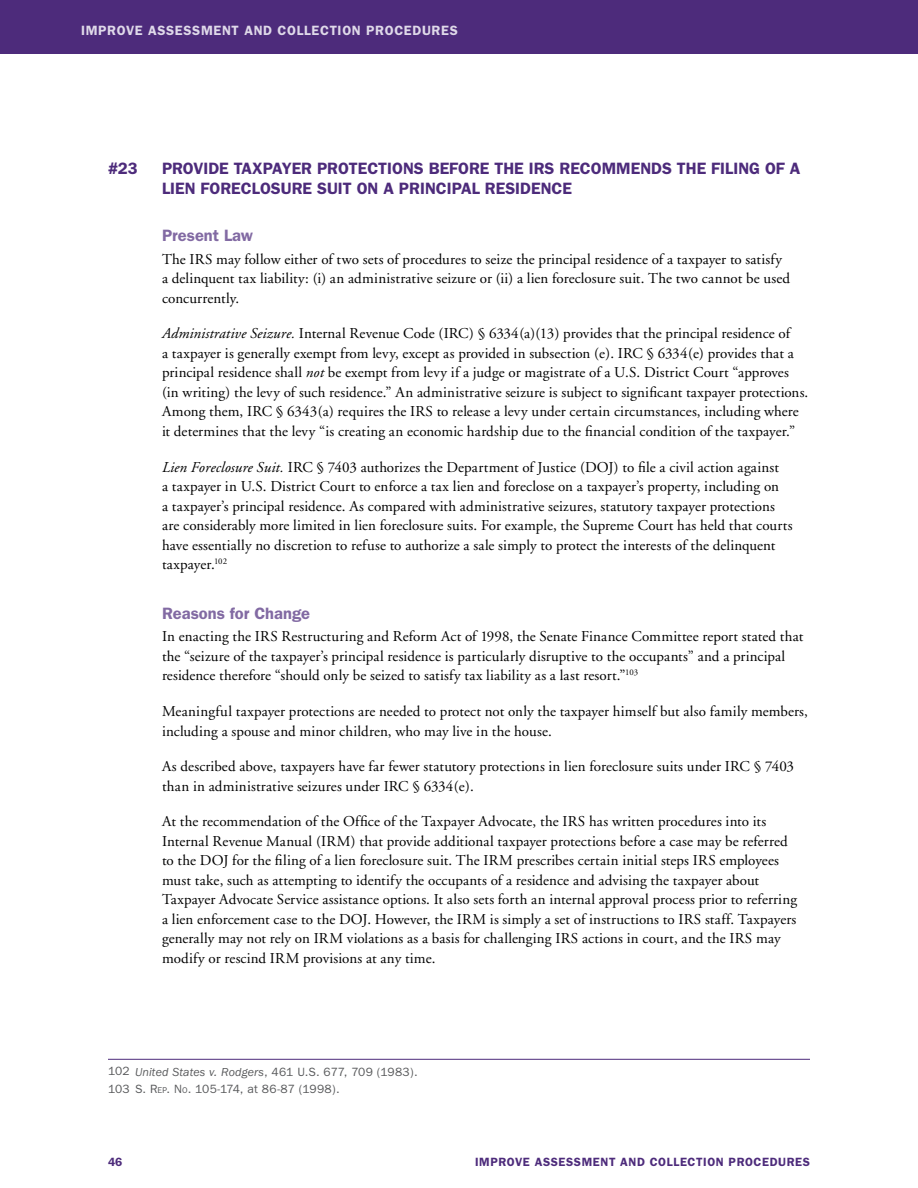
<style>
.page{position:relative;width:918px;height:1188px;background:#fff}
.page>*{position:absolute;margin:0;border:0;box-sizing:border-box;transform-origin:0 0}
.t1{font:600 16.5px/19.8px "Franklin Gothic";color:#4d2b7b}
.P-Subhead_1{font:600 16.5px "Franklin Gothic";color:#826aa3}
.Body_Text{font:15px/19.5px "Adobe Garamond";letter-spacing:.005em;color:#000}
.t2{font:600 13.5px "Franklin Gothic";letter-spacing:.05em;color:#dfd9e9}
.IGNORE_Footnote{font:12px "Franklin Gothic";color:#58595b}
.t3{font:600 12px "Franklin Gothic";letter-spacing:.05em;color:#4d2b7b}
.s1{font-style:italic}
.s2{font-style:inherit}
.s3{font-size:8.4px}
</style>
<div class="page">
<div style="left:0;top:0;width:918px;height:54px;background:#4d2b7b"></div>
<hr style="left:108px;top:1059px;width:702px;height:1px;background:#4d2b7b">
<p class="t2" style="left:81px;top:23px;width:16px">IMPROVE</p>
<p class="t2" style="left:148px;top:23px;width:148px">ASSESSMENT AND COLLECTIO</p>
<p class="t2" style="left:352px;top:23px;width:34px">N PROCEDURE</p>
<p class="t2" style="left:450px;top:23px;width:10px">S</p>
<p class="t1" style="left:108px;top:159px;width:31px">#23</p>
<p class="t1" style="left:162px;top:159px;width:640px">PROVIDE TAXPAYER PROTECTIONS BEFORE THE IRS RECOMMENDS THE FILING OF A<br>LIEN FORECLOSURE SUIT ON A PRINCIPAL RESIDENCE</p>
<p class="P-Subhead_1" style="left:162px;top:226px;width:92px">PRESENT LAW</p>
<p class="Body_Text" style="left:162px;top:250px;width:630px">The IRS may follow either of two sets of procedures to seize the principal residence of a taxpayer to satisfy a delinquent tax liability: (i) an administrative seizure or (ii) a lien foreclosure suit. The two cannot be used concurrently.</p>
<p class="Body_Text" style="left:162px;top:324px;width:646px"><span class="s1">Administrative Seizure.</span> Internal Revenue Code (IRC) § 6334(a)(13) provides that the principal residence of<br>a taxpayer is generally exempt from levy, except as provided in subsection (e). IRC § 6334(e) provides that a principal residence shall <span class="s1">not</span> be exempt from levy if a judge or magistrate of a U.S. District Court “approves (in writing) the levy of such residence.” An administrative seizure is subject to significant taxpayer protections.<br>Among them, IRC § 6343(a) requires the IRS to release a levy under certain circumstances, including where it determines that the levy “is creating an economic hardship due to the financial condition of the taxpayer.”</p>
<p class="Body_Text" style="left:162px;top:458px;width:632px"><span class="s1">Lien Foreclosure Suit.</span> IRC § 7403 authorizes the Department of Justice (DOJ) to file a civil action against<br>a taxpayer in U.S. District Court to enforce a tax lien and foreclose on a taxpayer’s property, including on<br>a taxpayer’s principal residence. As compared with administrative seizures, statutory taxpayer protections are considerably more limited in lien foreclosure suits. For example, the Supreme Court has held that courts have essentially no discretion to refuse to authorize a sale simply to protect the interests of the delinquent taxpayer. <sup>102</sup></p>
<p class="P-Subhead_1" style="left:162px;top:603px;width:150px">REASONS FOR CHANGE</p>
<p class="Body_Text" style="left:162px;top:627px;width:643px">In enacting the IRS Restructuring and Reform Act of 1998, the Senate Finance Committee report stated that the “seizure of the taxpayer’s principal residence is particularly disruptive to the occupants” and a principal residence therefore “should only be seized to satisfy tax liability as a last resort.”<sup>103</sup></p>
<p class="Body_Text" style="left:162px;top:702px;width:648px">Meaningful taxpayer protections are needed to protect not only the taxpayer himself but also family members, including a spouse and minor children, who may live in the house.</p>
<p class="Body_Text" style="left:162px;top:757px;width:634px">As described above, taxpayers have far fewer statutory protections in lien foreclosure suits under IRC § 7403 than in administrative seizures under IRC § 6334(e).</p>
<p class="Body_Text" style="left:162px;top:812px;width:637px">At the recommendation of the Office of the Taxpayer Advocate, the IRS has written procedures into its Internal Revenue Manual (IRM) that provide additional taxpayer protections before a case may be referred to the DOJ for the filing of a lien foreclosure suit. The IRM prescribes certain initial steps IRS employees must take, such as attempting to identify the occupants of a residence and advising the taxpayer about Taxpayer Advocate Service assistance options. It also sets forth an internal approval process prior to referring a lien enforcement case to the DOJ. However, the IRM is simply a set of instructions to IRS staff. Taxpayers generally may not rely on IRM violations as a basis for challenging IRS actions in court, and the IRS may modify or rescind IRM provisions at any time.</p>
<p class="IGNORE_Footnote" style="left:108px;top:1065px;width:311px">102 <span class="s1">United States v. Rodgers</span>, 461 U.S. 677, 709 (1983).</p>
<p class="IGNORE_Footnote" style="left:108px;top:1083px;width:233px">103 <span class="s2">S. R</span><span class="s3">ep</span><span class="s2">. N</span><span class="s3">o</span>. 105-174, at 86-87 (1998).</p>
<p class="t3" style="left:108px;top:1154px;width:16px">46</p>
<p class="t3" style="left:475px;top:1154px;width:14px">IMPROVE</p>
<p class="t3" style="left:535px;top:1154px;width:132px">ASSESSMENT AND COLLECTIO</p>
<p class="t3" style="left:716px;top:1154px;width:30px">N PROCEDURE</p>
<p class="t3" style="left:803px;top:1154px;width:9px">S</p>
</div>
